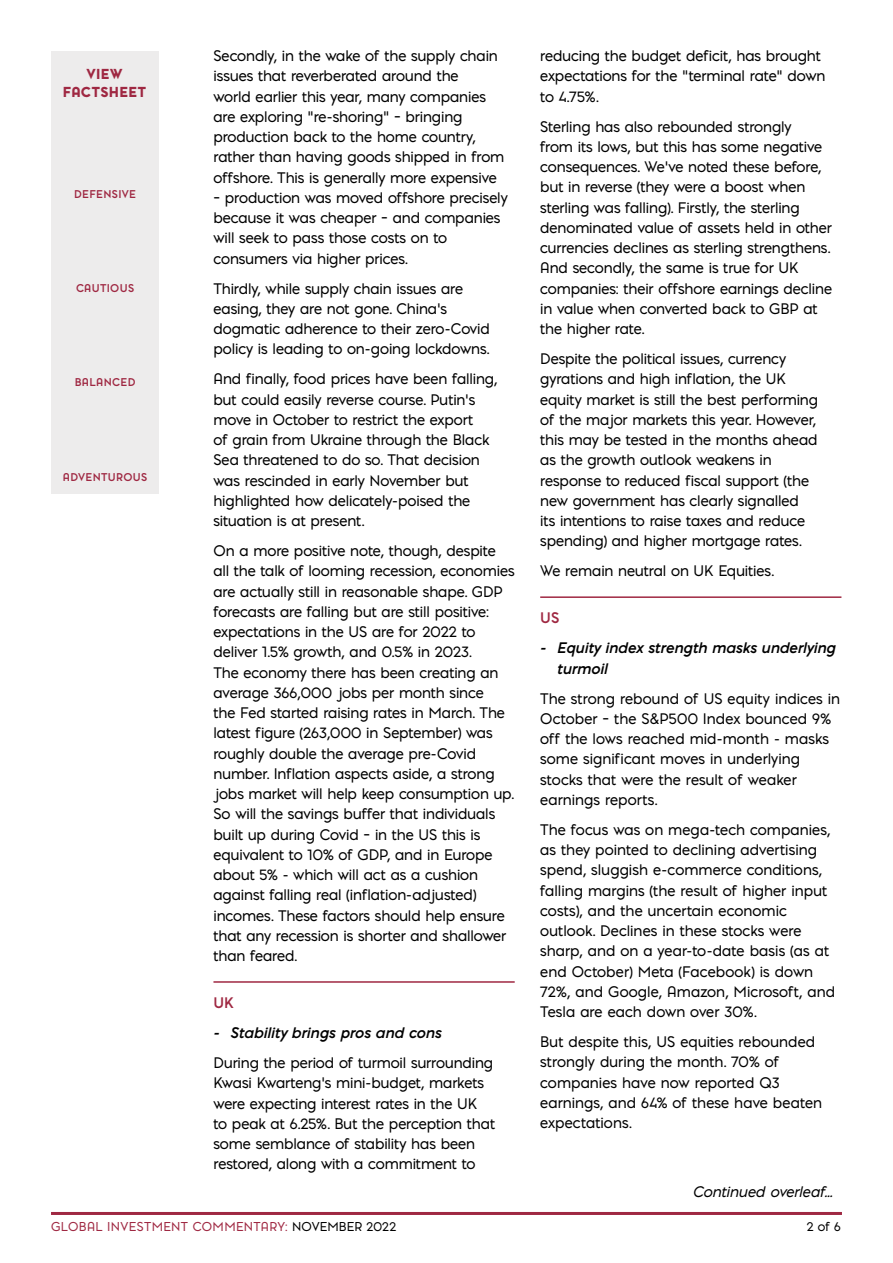
<style>
.page{position:relative;width:893px;height:1263px;background:#fff}
.page>*{position:absolute;margin:0;border:0;box-sizing:border-box;transform-origin:0 0}
.t1{font:14.25px/20.2px "Pontiac";letter-spacing:-.005em;color:#000}
.t2{font:italic 700 14.25px/20.2px "Pontiac";letter-spacing:.005em;color:#000}
.t3{font:italic 14.25px "Pontiac";letter-spacing:.005em;color:#000}
.t4{font:700 14.25px "Pontiac";color:#9f2842}
.t5{font:900 13.5px/18px "Pontiac";letter-spacing:.015em;color:#9f2842;text-align:center}
.t6{font:12px "Pontiac";letter-spacing:.025em;color:#9f2842}
.t7{font:12px "Pontiac";color:#000}
.t8{font:700 10.5px "Pontiac";letter-spacing:.03em;color:#9f2842}
.s1{color:#000}
</style>
<div class="page">
<hr style="left:51px;top:1212px;width:791px;height:3px;background:#9f2842">
<div style="left:51px;top:51px;width:107px;height:442px;background:#edecec"></div>
<hr style="left:213px;top:981px;width:302px;height:2px;background:#9f2842">
<hr style="left:540px;top:596px;width:301px;height:2px;background:#9f2842">
<p class="t5" style="left:63px;top:65px;width:85px">VIEW<br>FACTSHEET</p>
<p class="t8" style="left:74px;top:186px;width:64px">DEFENSIVE</p>
<p class="t8" style="left:76px;top:280px;width:60px">CAUTIOUS</p>
<p class="t8" style="left:75px;top:375px;width:62px">BALANCED</p>
<p class="t8" style="left:63px;top:469px;width:86px">ADVENTUROUS</p>
<p class="t1" style="left:213px;top:45px;width:292px">Secondly, in the wake of the supply chain issues that reverberated around the<br>world earlier this year, many companies are exploring “re-shoring” – bringing production back to the home country, rather than having goods shipped in from offshore. This is generally more expensive</p>
<p class="t1" style="left:213px;top:187px;width:296px">– production was moved offshore precisely because it was cheaper – and companies will seek to pass those costs on to consumers via higher prices.</p>
<p class="t1" style="left:213px;top:278px;width:278px">Thirdly, while supply chain issues are easing, they are not gone. China’s dogmatic adherence to their zero-Covid policy is leading to on-going lockdowns.</p>
<p class="t1" style="left:213px;top:369px;width:285px">And finally, food prices have been falling, but could easily reverse course. Putin’s move in October to restrict the export<br>of grain from Ukraine through the Black Sea threatened to do so. That decision was rescinded in early November but highlighted how delicately-poised the situation is at present.</p>
<p class="t1" style="left:213px;top:540px;width:303px">On a more positive note, though, despite all the talk of looming recession, economies are actually still in reasonable shape. GDP forecasts are falling but are still positive: expectations in the US are for 2022 to deliver 1.5% growth, and 0.5% in 2023.<br>The economy there has been creating an average 366,000 jobs per month since<br>the Fed started raising rates in March. The latest figure (263,000 in September) was roughly double the average pre-Covid number. Inflation aspects aside, a strong jobs market will help keep consumption up.<br>So will the savings buffer that individuals built up during Covid – in the US this is equivalent to 10% of GDP, and in Europe about 5% - which will act as a cushion against falling real (inflation-adjusted) incomes. These factors should help ensure that any recession is shorter and shallower than feared.</p>
<p class="t4" style="left:213px;top:992px;width:22px">UK</p>
<p class="t2" style="left:213px;top:1022px;width:230px">- Stability brings pros and cons</p>
<p class="t1" style="left:213px;top:1052px;width:283px">During the period of turmoil surrounding Kwasi Kwarteng’s mini-budget, markets were expecting interest rates in the UK<br>to peak at 6.25%. But the perception that some semblance of stability has been restored, along with a commitment to</p>
<p class="t1" style="left:540px;top:45px;width:287px">reducing the budget deficit, has brought expectations for the “terminal rate” down to 4.75%.</p>
<p class="t1" style="left:540px;top:116px;width:293px">Sterling has also rebounded strongly<br>from its lows, but this has some negative consequences. We’ve noted these before, but in reverse (they were a boost when sterling was falling). Firstly, the sterling denominated value of assets held in other currencies declines as sterling strengthens.<br>And secondly, the same is true for UK companies: their offshore earnings decline in value when converted back to GBP at the higher rate.</p>
<p class="t1" style="left:540px;top:348px;width:279px">Despite the political issues, currency gyrations and high inflation, the UK equity market is still the best performing of the major markets this year. However, this may be tested in the months ahead as the growth outlook weakens in response to reduced fiscal support (the new government has clearly signalled<br>its intentions to raise taxes and reduce spending) and higher mortgage rates.</p>
<p class="t1" style="left:540px;top:561px;width:235px">We remain neutral on UK Equities.</p>
<p class="t4" style="left:540px;top:608px;width:21px">US</p>
<p class="t2" style="left:557px;top:638px;width:280px;text-indent:-17px">- Equity index strength masks underlying turmoil</p>
<p class="t1" style="left:540px;top:688px;width:301px">The strong rebound of US equity indices in October – the S&amp;P500 Index bounced 9% off the lows reached mid-month - masks some significant moves in underlying stocks that were the result of weaker earnings reports.</p>
<p class="t1" style="left:540px;top:819px;width:296px">The focus was on mega-tech companies, as they pointed to declining advertising spend, sluggish e-commerce conditions, falling margins (the result of higher input costs), and the uncertain economic outlook. Declines in these stocks were sharp, and on a year-to-date basis (as at end October) Meta (Facebook) is down 72%, and Google, Amazon, Microsoft, and Tesla are each down over 30%.</p>
<p class="t1" style="left:540px;top:1031px;width:283px">But despite this, US equities rebounded strongly during the month. 70% of companies have now reported Q3 earnings, and 64% of these have beaten expectations.</p>
<p class="t3" style="left:693px;top:1181px;width:140px">Continued overleaf...</p>
<p class="t6" style="left:51px;top:1218px;width:347px">GLOBAL INVESTMENT COMMENTARY: <span class="s1">NOVEMBER 2022</span></p>
<p class="t7" style="left:807px;top:1218px;width:36px">2 of 6</p>
</div>
